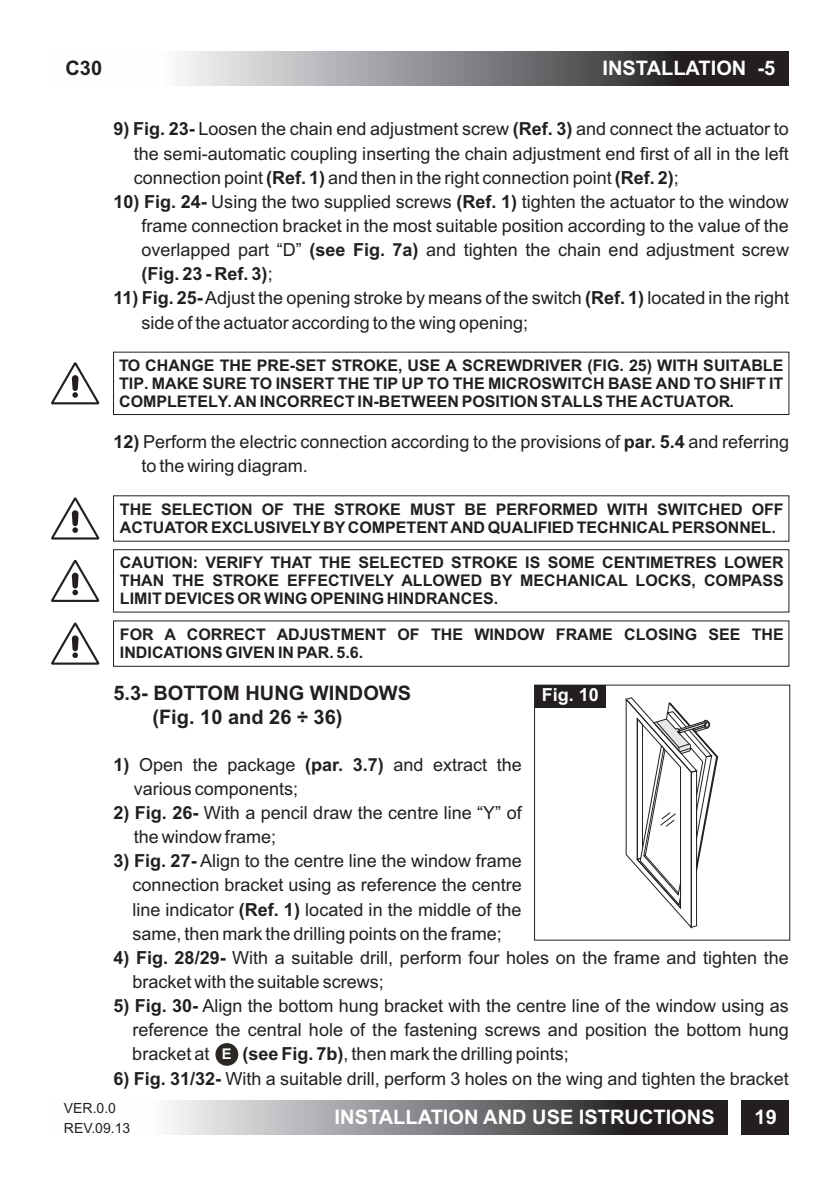
<style>
.page{position:relative;width:840px;height:1191px;background:#fff}
.page>*{position:absolute;margin:0;border:0;box-sizing:border-box;transform-origin:0 0}
.t1{font:700 20px "Arial";color:#fff}
.t2{font:700 20px/24px "Arial";color:#231f20}
.t3{font:18px/24.2px "Arial";color:#231f20}
.t4{font:700 18px "Arial";color:#fff}
.t5{font:700 16px/17.8px "Arial";color:#231f20}
.t6{font:700 14.8px "Arial";color:#fff}
.t7{font:14px/20.6px "Arial";color:#231f20}
.s1{font-weight:700}
</style>
<div class="page">
<svg style="left:605px;top:697px;width:114px;height:232px"></svg>
<svg style="left:51px;top:497px;width:49px;height:42px"></svg>
<svg style="left:51px;top:622px;width:49px;height:42px"></svg>
<div style="left:113px;top:549px;width:675px;height:63px;border:1px solid #231f20"></div>
<svg style="left:51px;top:559px;width:49px;height:43px"></svg>
<div style="left:741px;top:1100px;width:47px;height:34px;background:#231f20"></div>
<svg style="left:180px;top:51px;width:608px;height:34px;background:#7b7b7d"></svg>
<svg style="left:170px;top:1100px;width:557px;height:34px;background:#7b7b7d"></svg>
<div style="left:215px;top:1043px;width:23px;height:22px;background:#2a2723;border-radius:50%"></div>
<div style="left:534px;top:685px;width:71px;height:23px;background:#231f20"></div>
<div style="left:113px;top:352px;width:675px;height:63px;border:1px solid #231f20"></div>
<svg style="left:51px;top:362px;width:49px;height:42px"></svg>
<p class="t2" style="left:65px;top:58px;width:38px">C30</p>
<p class="t1" style="left:602px;top:61px;width:174px">INSTALLATION -5</p>
<p class="t3" style="left:134px;top:119px;width:656px;text-align:justify;text-indent:-20px"><span class="s1">9) Fig. 23-</span> Loosen the chain end adjustment screw <span class="s1">(Ref. 3)</span> and connect the actuator to the semi-automatic coupling inserting the chain adjustment end first of all in the left connection point <span class="s1">(Ref. 1)</span> and then in the right connection point <span class="s1">(Ref. 2)</span>;</p>
<p class="t3" style="left:141px;top:191px;width:648px;text-align:justify;text-indent:-28px"><span class="s1">10) Fig. 24-</span> Using the two supplied screws <span class="s1">(Ref. 1)</span> tighten the actuator to the window frame connection bracket in the most suitable position according to the value of the overlapped part “D” <span class="s1">(see Fig. 7a)</span> and tighten the chain end adjustment screw <span class="s1">(Fig. 23 - Ref. 3)</span>;</p>
<p class="t3" style="left:141px;top:288px;width:648px;text-indent:-28px"><span class="s1">11) Fig. 25-</span>Adjust the opening stroke by means of the switch <span class="s1">(Ref. 1)</span> located in the right side of the actuator according to the wing opening;</p>
<p class="t5" style="left:119px;top:358px;width:665px;text-align:justify">TO CHANGE THE PRE-SET STROKE, USE A SCREWDRIVER (FIG. 25) WITH SUITABLE TIP. MAKE SURE TO INSERT THE TIP UP TO THE MICROSWITCH BASE AND TO SHIFT IT COMPLETELY. AN INCORRECT IN-BETWEEN POSITION STALLS THE ACTUATOR.</p>
<p class="t3" style="left:141px;top:431px;width:648px;text-indent:-28px"><span class="s1">12)</span> Perform the electric connection according to the provisions of <span class="s1">par. 5.4</span> and referring to the wiring diagram.</p>
<p class="t5" style="left:120px;top:502px;width:665px">THE SELECTION OF THE STROKE MUST BE PERFORMED WITH SWITCHED OFF<br>ACTUATOR EXCLUSIVELY BY COMPETENT AND QUALIFIED TECHNICALPERSONNEL.</p>
<p class="t5" style="left:120px;top:555px;width:665px;text-align:justify">CAUTION: VERIFY THAT THE SELECTED STROKE IS SOME CENTIMETRES LOWER THAN THE STROKE EFFECTIVELY ALLOWED BY MECHANICAL LOCKS, COMPASS LIMIT DEVICES OR WING OPENING HINDRANCES.</p>
<p class="t5" style="left:120px;top:627px;width:665px">FOR A CORRECT ADJUSTMENT OF THE WINDOW FRAME CLOSING SEE THE<br>INDICATIONS GIVEN IN PAR. 5.6.</p>
<p class="t2" style="left:152px;top:682px;width:260px;text-indent:-39px">5.3- BOTTOM HUNG WINDOWS (Fig. 10 and 26 ÷ 36)</p>
<p class="t3" style="left:134px;top:754px;width:389px;text-indent:-20px"><span class="s1">1)</span> Open the package <span class="s1">(par. 3.7)</span> and extract the various components;</p>
<p class="t3" style="left:134px;top:802px;width:389px;text-indent:-20px"><span class="s1">2) Fig. 26-</span> With a pencil draw the centre line “Y” of the window frame;</p>
<p class="t3" style="left:132px;top:850px;width:390px;text-align:justify;text-indent:-19px"><span class="s1">3) Fig. 27-</span> Align to the centre line the window frame connection bracket using as reference the centre line indicator <span class="s1">(Ref. 1)</span> located in the middle of the same, then mark the drilling points on the frame;</p>
<p class="t3" style="left:132px;top:947px;width:657px;text-indent:-19px"><span class="s1">4) Fig. 28/29-</span> With a suitable drill, perform four holes on the frame and tighten the bracket with the suitable screws;</p>
<p class="t4" style="left:541px;top:688px;width:59px">Fig. 10</p>
<p class="t3" style="left:132px;top:995px;width:657px;text-align:justify;text-indent:-19px"><span class="s1">5) Fig. 30-</span> Align the bottom hung bracket with the centre line of the window using as reference the central hole of the fastening screws and position the bottom hung bracket at</p>
<p class="t3" style="left:242px;top:1043px;width:328px"><span class="s1">(see Fig. 7b)</span>, then mark the drilling points;</p>
<p class="t3" style="left:113px;top:1067px;width:676px"><span class="s1">6) Fig. 31/32-</span> With a suitable drill, perform 3 holes on the wing and tighten the bracket</p>
<p class="t1" style="left:754px;top:1109px;width:24px">19</p>
<p class="t6" style="left:222px;top:1048px;width:11px">E</p>
<p class="t7" style="left:64px;top:1098px;width:68px">VER.0.0<br>REV.09.13</p>
<p class="t1" style="left:334px;top:1109px;width:381px">INSTALLATION AND USE ISTRUCTIONS</p>
</div>
